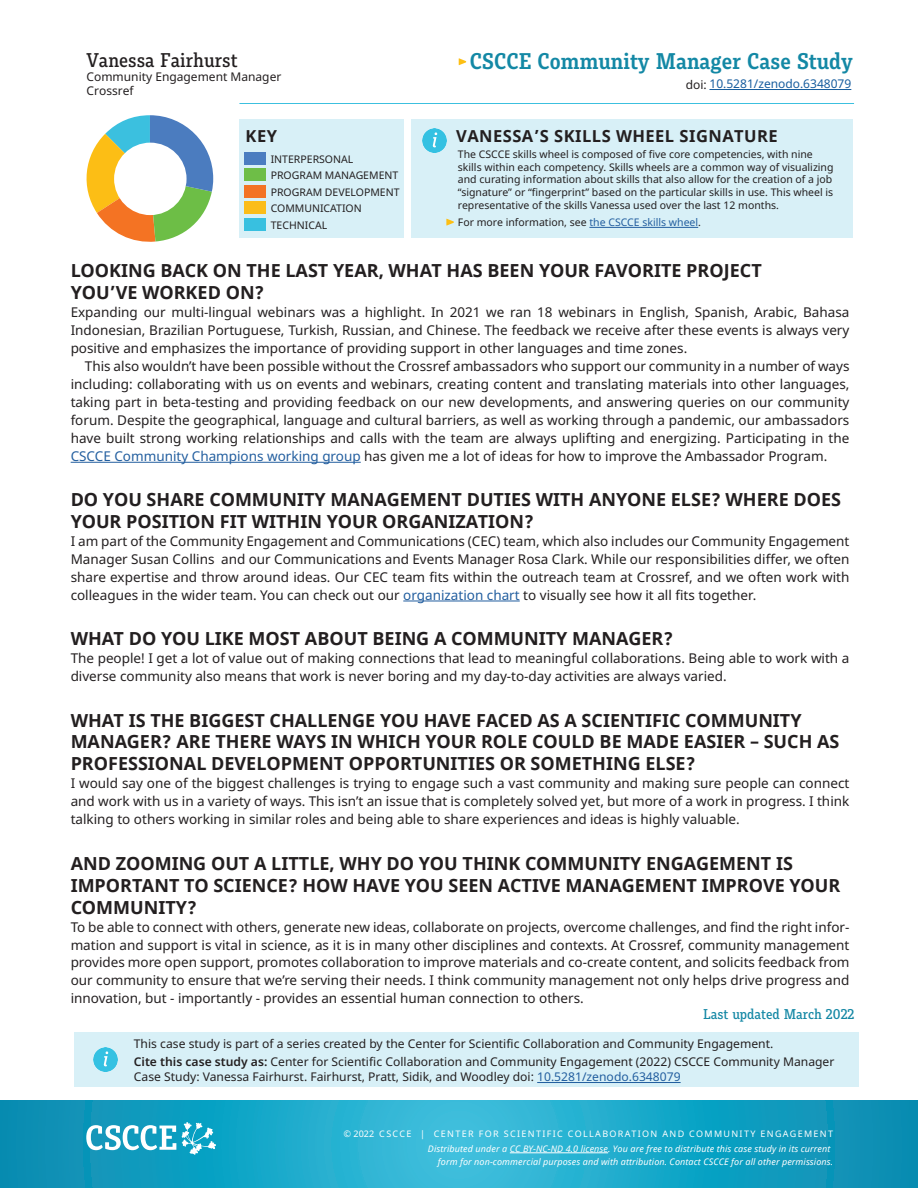
<style>
.page{position:relative;width:918px;height:1188px;background:#fff}
.page>*{position:absolute;margin:0;border:0;box-sizing:border-box;transform-origin:0 0}
.t1{font:600 24px "Muriza";color:#1388a5}
.t2{font:500 21px "Muriza";color:#231f20}
.t3{font:700 18px/21.6px "Noto Sans";color:#231f20}
.t4{font:700 16.5px "Noto Sans";letter-spacing:.03em;color:#231f20}
.t5{font:500 15px "Muriza";color:#1588a5}
.t6{font:13.5px/18px "Noto Sans";color:#231f20;text-align:justify}
.t7{font:12px/18px "Noto Sans";color:#231f20}
.t8{font:12px "Noto Sans";color:#175d9e}
.t9{font:10.5px/12.6px "Noto Sans";color:#231f20}
.t10{font:italic 9px "Noto Sans";letter-spacing:.01em;color:#fff}
.t11{font:9px "Noto Sans";letter-spacing:.15em;color:#fff}
.s1{color:#231f20}
.s2{color:#225e9f}
.s3{font-weight:600}
.s4{font-style:italic}
</style>
<div class="page">
<hr style="left:710px;top:89px;width:141px;height:1px;background:#175d9e">
<svg style="left:0;top:1100px;width:918px;height:88px;background:#1ba5c6"></svg>
<svg style="left:86px;top:1125px;width:90px;height:25px"></svg>
<svg style="left:182px;top:1122px;width:34px;height:33px"></svg>
<hr style="left:510px;top:1153px;width:98px;height:1px;background:#fff">
<hr style="left:239px;top:103px;width:615px;height:1px;background:#3bc0df">
<svg style="left:459px;top:58px;width:7px;height:7px"></svg>
<svg style="left:87px;top:115px;width:126px;height:127px"></svg>
<div style="left:114px;top:143px;width:73px;height:72px;background:#fff;border-radius:50%"></div>
<div style="left:411px;top:119px;width:442px;height:119px;background:#d8f0f7"></div>
<img style="left:422px;top:128px;width:24px;height:24px">
<svg style="left:446px;top:219px;width:8px;height:7px"></svg>
<hr style="left:589px;top:227px;width:109px;height:1px;background:#225e9f">
<hr style="left:403px;top:601px;width:117px;height:1px;background:#225e9f">
<div style="left:74px;top:1033px;width:785px;height:54px;background:#d8f0f7"></div>
<hr style="left:537px;top:1082px;width:144px;height:1px;background:#225e9f">
<hr style="left:71px;top:462px;width:290px;height:1px;background:#225e9f">
<div style="left:239px;top:119px;width:164px;height:119px;background:#d8f0f7"></div>
<div style="left:245px;top:152px;width:21px;height:13px;background:#4a7dc0"></div>
<div style="left:245px;top:168px;width:21px;height:13px;background:#6ebe47"></div>
<div style="left:245px;top:185px;width:21px;height:13px;background:#f37325"></div>
<div style="left:245px;top:201px;width:21px;height:13px;background:#fbbd19"></div>
<div style="left:245px;top:218px;width:21px;height:13px;background:#38c0e0"></div>
<img style="left:94px;top:1047px;width:24px;height:24px">
<h2 class="t2" style="left:87px;top:48px;width:152px">Vanessa Fairhurst</h2>
<p class="t7" style="left:87px;top:69px;width:196px;line-height:14.4px">Community Engagement Manager<br>Crossref</p>
<p class="t4" style="left:246px;top:125px;width:33px">KEY</p>
<p class="t9" style="left:271px;top:151px;width:130px;line-height:16.5px">INTERPERSONAL<br>PROGRAM MANAGEMENT<br>PROGRAM DEVELOPMENT<br>COMMUNICATION<br>TECHNICAL</p>
<h1 class="t1" style="left:470px;top:47px;width:385px">CSCCE Community Manager Case Study</h1>
<p class="t8" style="left:686px;top:76px;width:167px"><span class="s1">doi:</span> 10.5281/zenodo.6348079</p>
<p class="t4" style="left:456px;top:125px;width:323px">VANESSA’S SKILLS WHEEL SIGNATURE</p>
<p class="t9" style="left:458px;top:148px;width:377px">The CSCCE skills wheel is composed of five core competencies, with nine skills within each competency. Skills wheels are a common way of visualizing and curating information about skills that also allow for the creation of a job “signature” or “fingerprint” based on the particular skills in use. This wheel is representative of the skills Vanessa used over the last 12 months.</p>
<p class="t9" style="left:458px;top:216px;width:245px">For more information, see <span class="s2">the CSCCE skills wheel</span>.</p>
<h3 class="t3" style="left:71px;top:260px;width:693px">LOOKING BACK ON THE LAST YEAR, WHAT HAS BEEN YOUR FAVORITE PROJECT<br>YOU’VE WORKED ON?</h3>
<p class="t6" style="left:71px;top:303px;width:780px">Expanding our multi-lingual webinars was a highlight. In 2021 we ran 18 webinars in English, Spanish, Arabic, Bahasa Indonesian, Brazilian Portuguese, Turkish, Russian, and Chinese. The feedback we receive after these events is always very positive and emphasizes the importance of providing support in other languages and time zones.</p>
<p class="t6" style="left:71px;top:357px;width:780px;text-indent:14px">This also wouldn’t have been possible without the Crossref ambassadors who support our community in a number of ways including: collaborating with us on events and webinars, creating content and translating materials into other languages, taking part in beta-testing and providing feedback on our new developments, and answering queries on our community forum. Despite the geographical, language and cultural barriers, as well as working through a pandemic, our ambassadors have built strong working relationships and calls with the team are always uplifting and energizing. Participating in the <span class="s2">CSCCE Community Champions working group</span> has given me a lot of ideas for how to improve the Ambassador Program.</p>
<h3 class="t3" style="left:71px;top:489px;width:772px">DO YOU SHARE COMMUNITY MANAGEMENT DUTIES WITH ANYONE ELSE? WHERE DOES<br>YOUR POSITION FIT WITHIN YOUR ORGANIZATION?</h3>
<p class="t6" style="left:71px;top:532px;width:780px">I am part of the Community Engagement and Communications (CEC) team, which also includes our Community Engagement Manager Susan Collins and our Communications and Events Manager Rosa Clark. While our responsibilities differ, we often share expertise and throw around ideas. Our CEC team fits within the outreach team at Crossref, and we often work with colleagues in the wider team. You can check out our <span class="s2">organization chart</span> to visually see how it all fits together.</p>
<h3 class="t3" style="left:71px;top:629px;width:604px">WHAT DO YOU LIKE MOST ABOUT BEING A COMMUNITY MANAGER?</h3>
<p class="t6" style="left:71px;top:650px;width:780px">The people! I get a lot of value out of making connections that lead to meaningful collaborations. Being able to work with a diverse community also means that work is never boring and my day-to-day activities are always varied.</p>
<h3 class="t3" style="left:71px;top:710px;width:770px">WHAT IS THE BIGGEST CHALLENGE YOU HAVE FACED AS A SCIENTIFIC COMMUNITY<br>MANAGER? ARE THERE WAYS IN WHICH YOUR ROLE COULD BE MADE EASIER – SUCH AS<br>PROFESSIONAL DEVELOPMENT OPPORTUNITIES OR SOMETHING ELSE?</h3>
<p class="t6" style="left:71px;top:774px;width:780px">I would say one of the biggest challenges is trying to engage such a vast community and making sure people can connect and work with us in a variety of ways. This isn’t an issue that is completely solved yet, but more of a work in progress. I think talking to others working in similar roles and being able to share experiences and ideas is highly valuable.</p>
<h3 class="t3" style="left:71px;top:853px;width:771px">AND ZOOMING OUT A LITTLE, WHY DO YOU THINK COMMUNITY ENGAGEMENT IS<br>IMPORTANT TO SCIENCE? HOW HAVE YOU SEEN ACTIVE MANAGEMENT IMPROVE YOUR<br>COMMUNITY?</h3>
<p class="t6" style="left:71px;top:918px;width:780px">To be able to connect with others, generate new ideas, collaborate on projects, overcome challenges, and find the right infor&shy;mation and support is vital in science, as it is in many other disciplines and contexts. At Crossref, community management provides more open support, promotes collaboration to improve materials and co-create content, and solicits feedback from our community to ensure that we’re serving their needs. I think community management not only helps drive progress and innovation, but - importantly - provides an essential human connection to others.</p>
<p class="t5" style="left:703px;top:1006px;width:153px">Last updated March 2022</p>
<p class="t7" style="left:134px;top:1035px;width:702px">This case study is part of a series created by the Center for Scientific Collaboration and Community Engagement.<br><span class="s3">Cite this case study as:</span> Center for Scientific Collaboration and Community Engagement (2022) CSCCE Community Manager</p>
<p class="t7" style="left:134px;top:1068px;width:548px">Case Study: Vanessa Fairhurst. Fairhurst, Pratt, Sidik, and Woodley doi: <span class="s2">10.5281/zenodo.6348079</span></p>
<p class="t11" style="left:343px;top:1127px;width:491px"><span class="s4">©</span> 2022 CSCCE | CENTER FOR SCIENTIFIC COLLABORATION AND COMMUNITY ENGAGEMENT</p>
<p class="t10" style="left:438px;top:1155px;width:397px">form for non-commercial purposes and with attribution. Contact CSCCE for all other permissions.</p>
<p class="t10" style="left:428px;top:1143px;width:404px">Distributed under a CC BY-NC-ND 4.0 license. You are free to distribute this case study in its current</p>
</div>
